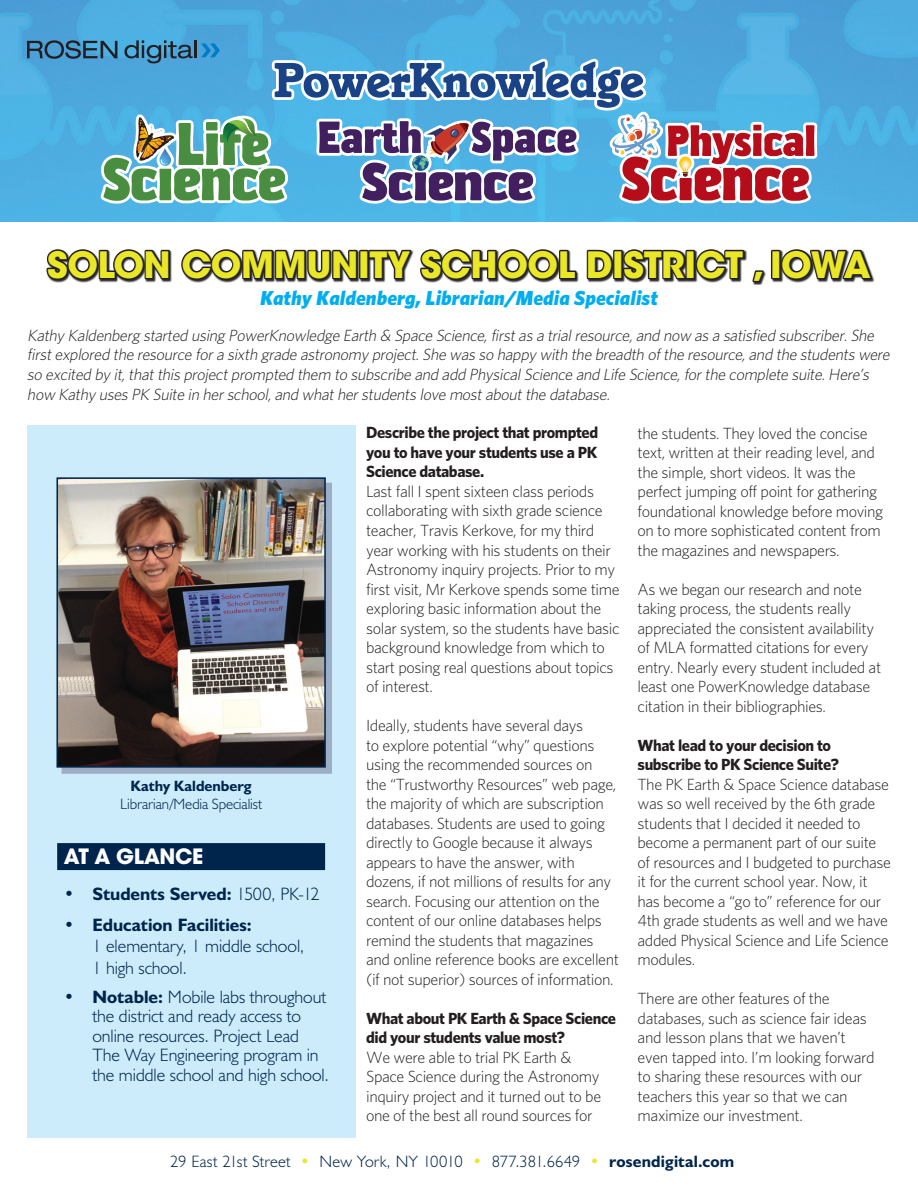
<style>
.page{position:relative;width:918px;height:1188px;background:#fff}
.page>*{position:absolute;margin:0;border:0;box-sizing:border-box;transform-origin:0 0}
.t1{font:700 36px "ITC Avant Garde Std";letter-spacing:-.01em;color:#e9e727}
.t2{font:700 21px "ITC Avant Garde Std";letter-spacing:-.015em;color:#fff}
.t3{font:italic 900 20.25px "Whitney";color:#00aeef}
.t4{font:300 18px/19.5px "Humanist 521 BT";letter-spacing:-.005em;color:#00254c}
.t5{font:700 18px "Humanist 521 BT";color:#00254c}
.t6{font:300 16.5px "Humanist 521 BT";letter-spacing:.005em;color:#00254c}
.t7{font:300 16.2px/19.5px "Whitney";letter-spacing:-.025em;color:#231f20}
.t8{font:italic 300 16.2px/19.5px "Whitney";color:#231f20}
.t9{font:700 16.2px/19.5px "Whitney";letter-spacing:-.025em;color:#231f20}
.t10{font:300 15px "Humanist 521 BT";letter-spacing:-.005em;color:#00254c}
.t11{font:700 15px "Humanist 521 BT";letter-spacing:-.005em;color:#00254c}
.s1{font-weight:300}
.s2{font-weight:700}
.s3{color:#e9e727}
</style>
<div class="page">
<div style="left:27px;top:426px;width:328px;height:712px;background:#ccecfb"></div>
<img style="left:0;top:0;width:918px;height:221px">
<img style="left:52px;top:251px;width:821px;height:34px">
<svg style="left:46px;top:249px;width:125px;height:32px;background:#555354"></svg>
<svg style="left:180px;top:249px;width:179px;height:33px;background:#545152"></svg>
<div style="left:359px;top:250px;width:10px;height:29px;border:3px solid #231f20"></div>
<svg style="left:367px;top:249px;width:211px;height:32px"></svg>
<svg style="left:585px;top:249px;width:29px;height:32px"></svg>
<div style="left:613px;top:250px;width:10px;height:29px;border:3px solid #231f20"></div>
<svg style="left:621px;top:249px;width:145px;height:35px"></svg>
<div style="left:771px;top:250px;width:10px;height:29px;border:3px solid #231f20"></div>
<svg style="left:780px;top:249px;width:95px;height:33px"></svg>
<svg style="left:27px;top:40px;width:790px;height:164px;background:#6ca0c2"></svg>
<div style="left:57px;top:843px;width:268px;height:27px;background:#00254c"></div>
<img style="left:56px;top:477px;width:271px;height:291px">
<h1 class="t1" style="left:47px;top:241px;width:825px">SOLON COMMUNITY SCHOOL DISTRICT , IOWA</h1>
<p class="t3" style="left:260px;top:286px;width:399px">Kathy Kaldenberg, Librarian/Media Specialist</p>
<p class="t8" style="left:27px;top:325px;width:868px">Kathy Kaldenberg started using PowerKnowledge Earth &amp; Space Science,firstasa trialresource,and now asa satisfied subscriber.She firstexplored the resource fora sixth grade astronomy project.She wasso happy with the breadth ofthe resource,and the studentswere so excited by it,thatthisprojectprompted them to subscribe and add PhysicalScience and Life Science,forthe complete suite.Here’s how Kathy usesPK Suite in herschool,and whatherstudentslove mostaboutthe database.</p>
<p class="t11" style="left:131px;top:776px;width:123px">Kathy Kaldenberg</p>
<p class="t10" style="left:120px;top:795px;width:143px">Librarian/Media Specialist</p>
<p class="t2" style="left:64px;top:843px;width:141px">AT A GLANCE</p>
<p class="t5" style="left:64px;top:882px;width:257px"><span class="s1">•</span> Students Served: <span class="s1">1500, PK-12</span></p>
<p class="t4" style="left:92px;top:913px;width:213px;line-height:21.6px;text-indent:-28px">• <span class="s2">Education Facilities:<br></span>1 elementary, 1 middle school,<br>1 high school.</p>
<p class="t4" style="left:92px;top:986px;width:238px;text-indent:-28px">• <span class="s2">Notable:</span> Mobile labs throughout the district and ready access to online resources. Project Lead<br>The Way Engineering program in the middle school and high school.</p>
<p class="t9" style="left:366px;top:423px;width:234px;text-align:justify">Describe the project that prompted you to have your students use a PK Science database.</p>
<p class="t7" style="left:366px;top:481px;width:255px">Last fall I spent sixteen class periods collaborating with sixth grade science teacher, Travis Kerkove, for my third year working with his students on their Astronomy inquiry projects. Prior to my first visit, Mr Kerkove spends some time exploring basic information about the solar system, so the students have basic background knowledge from which to start posing real questions about topics of interest.</p>
<p class="t7" style="left:366px;top:715px;width:254px">Ideally, students have several days<br>to explore potential “why” questions using the recommended sources on<br>the “Trustworthy Resources” web page, the majority of which are subscription databases. Students are used to going directly to Google because it always appears to have the answer, with dozens, if not millions of results for any search. Focusing our attention on the content of our online databases helps remind the students that magazines and online reference books are excellent (if not superior) sources of information.</p>
<p class="t9" style="left:366px;top:1008px;width:251px">What about PK Earth &amp; Space Science did your students value most?</p>
<p class="t7" style="left:366px;top:1047px;width:237px">We were able to trial PK Earth &amp; Space Science during the Astronomy inquiry project and it turned out to be one of the best all round sources for</p>
<p class="t7" style="left:638px;top:423px;width:247px">the students. They loved the concise text, written at their reading level, and the simple, short videos. It was the perfect jumping off point for gathering foundational knowledge before moving on to more sophisticated content from the magazines and newspapers.</p>
<p class="t7" style="left:638px;top:579px;width:245px">As we began our research and note taking process, the students really appreciated the consistent availability of MLA formatted citations for every entry. Nearly every student included at least one PowerKnowledge database citation in their bibliographies.</p>
<p class="t9" style="left:638px;top:735px;width:203px">What lead to your decision to subscribe to PK Science Suite?</p>
<p class="t7" style="left:638px;top:774px;width:255px">The PK Earth &amp; Space Science database was so well received by the 6th grade students that I decided it needed to become a permanent part of our suite of resources and I budgeted to purchase it for the current school year. Now, it has become a “go to” reference for our 4th grade students as well and we have added Physical Science and Life Science modules.</p>
<p class="t7" style="left:638px;top:989px;width:239px">There are other features of the databases, such as science fair ideas and lesson plans that we haven’t even tapped into. I’m looking forward to sharing these resources with our teachers this year so that we can maximize our investment.</p>
<p class="t6" style="left:170px;top:1151px;width:566px">29 East 21st Street <span class="s3">•</span> New York, NY 10010 <span class="s3">•</span> 877.381.6649 <span class="s3">•</span> <span class="s2">rosendigital.com</span></p>
</div>
